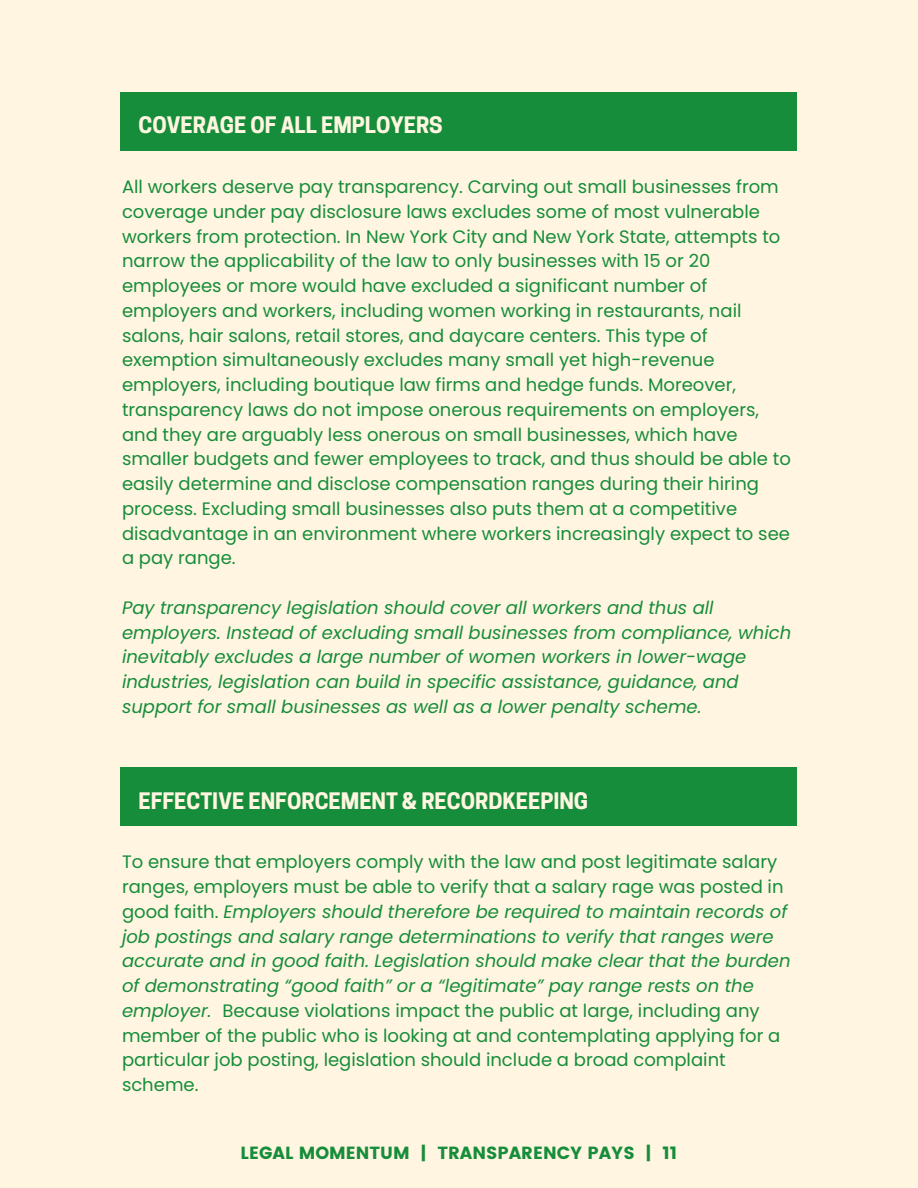
<style>
.page{position:relative;width:918px;height:1188px;background:#fff5e0}
.page>*{position:absolute;margin:0;border:0;box-sizing:border-box;transform-origin:0 0}
.t1{font:700 21.3px "Cooper Hewitt";color:#fff5e0}
.t2{font:18px/24.8px "Poppins";color:#168d3b}
.t3{font:italic 18px/24.8px "Poppins";color:#168d3b}
.t4{font:17.55px "Poppins";color:#168d3b}
.s1{font-style:italic}
</style>
<div class="page">
<div style="left:120px;top:92px;width:676px;height:58px;background:#168d3b"></div>
<div style="left:120px;top:767px;width:676px;height:58px;background:#168d3b"></div>
<p class="t1" style="left:139px;top:117px;width:306px">COVERAGE OF ALL EMPLOYERS</p>
<p class="t2" style="left:122px;top:174px;width:670px">All workers deserve pay transparency. Carving out small businesses from coverage under pay disclosure laws excludes some of most vulnerable workers from protection. In New York City and New York State, attempts to narrow the applicability of the law to only businesses with 15 or 20 employees or more would have excluded a significant number of employers and workers, including women working in restaurants, nail salons, hair salons, retail stores, and daycare centers. This type of exemption simultaneously excludes many small yet high-revenue employers, including boutique law firms and hedge funds. Moreover, transparency laws do not impose onerous requirements on employers, and they are arguably less onerous on small businesses, which have smaller budgets and fewer employees to track, and thus should be able to easily determine and disclose compensation ranges during their hiring process. Excluding small businesses also puts them at a competitive disadvantage in an environment where workers increasingly expect to see a pay range.</p>
<p class="t3" style="left:122px;top:595px;width:671px">Pay transparency legislation should cover all workers and thus all employers. Instead of excluding small businesses from compliance, which inevitably excludes a large number of women workers in lower-wage industries, legislation can build in specific assistance, guidance, and support for small businesses as well as a lower penalty scheme.</p>
<p class="t1" style="left:139px;top:793px;width:451px">EFFECTIVE ENFORCEMENT &amp; RECORDKEEPING</p>
<p class="t2" style="left:122px;top:850px;width:670px">To ensure that employers comply with the law and post legitimate salary ranges, employers must be able to verify that a salary rage was posted in good faith. <span class="s1">Employers should therefore be required to maintain records of job postings and salary range determinations to verify that ranges were accurate and in good faith. Legislation should make clear that the burden of demonstrating “good faith” or a “legitimate” pay range rests on the employer.</span> Because violations impact the public at large, including any member of the public who is looking at and contemplating applying for a particular job posting, legislation should include a broad complaint scheme.</p>
<p class="t4" style="left:241px;top:1142px;width:438px">LEGAL MOMENTUM | TRANSPARENCY PAYS | 11</p>
</div>
